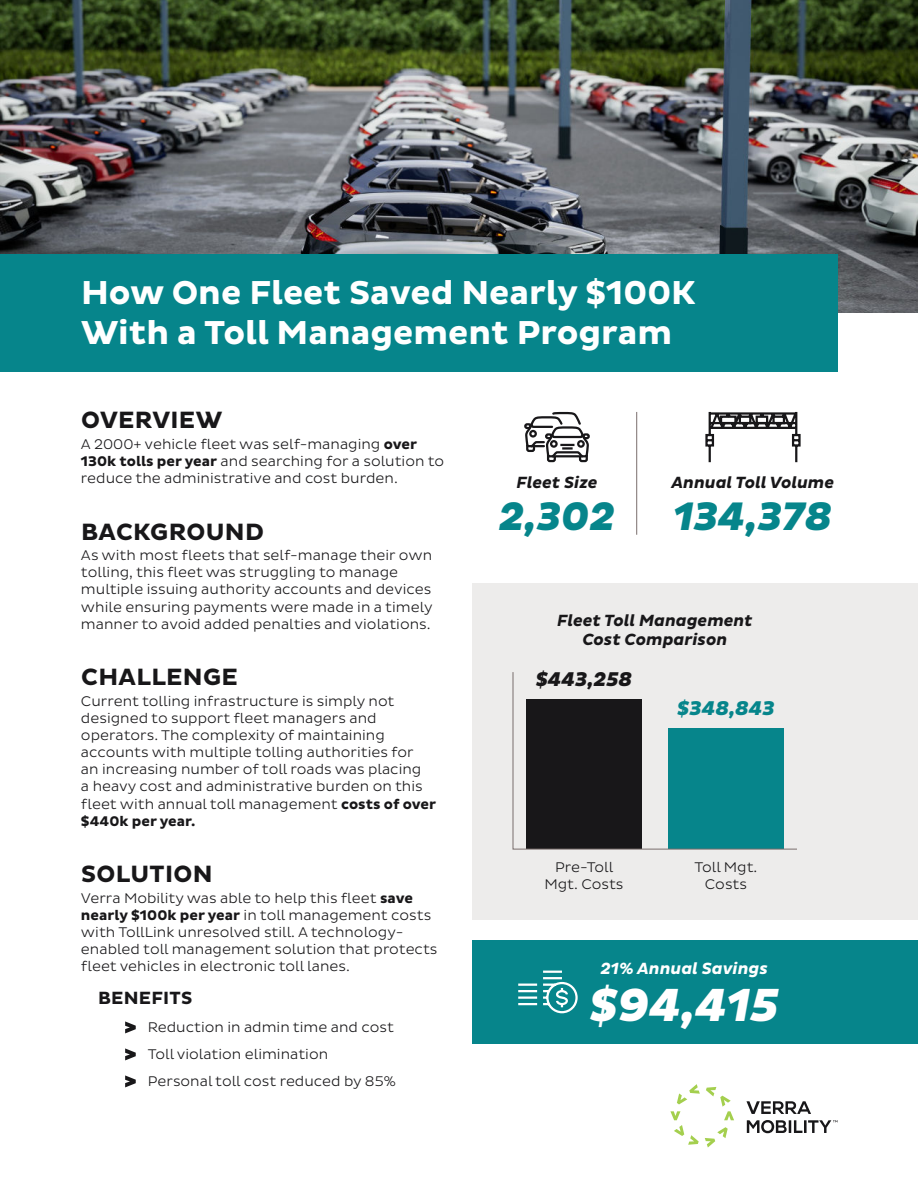
<style>
.page{position:relative;width:918px;height:1188px;background:#fff}
.page>*{position:absolute;margin:0;border:0;box-sizing:border-box;transform-origin:0 0}
.t1{font:italic 800 47.25px "Pluto Sans";color:#fff}
.t2{font:italic 800 40.5px "Pluto Sans";color:#06858b}
.t3{font:700 33.75px/40.5px "Pluto Sans";color:#fff}
.t4{font:700 24px "Pluto Sans";letter-spacing:.015em;color:#181719}
.t5{font:italic 800 20.25px "Pluto Sans";color:#181719}
.t6{font:italic 800 20.25px "Pluto Sans";color:#06858b}
.t7{font:700 18px "Pluto Sans";letter-spacing:.015em;color:#181719}
.t8{font:italic 700 16.5px/19.8px "Pluto Sans";color:#181719;text-align:center}
.t9{font:italic 700 16.5px "Pluto Sans";color:#fff}
.t10{font:300 14.25px/17.1px "Pluto Sans";color:#181719}
.s1{font-weight:700}
</style>
<div class="page">
<div style="left:473px;top:584px;width:445px;height:336px;background:#edeceb"></div>
<div style="left:473px;top:940px;width:445px;height:104px;background:#06858b"></div>
<svg style="left:125px;top:1021px;width:11px;height:12px"></svg>
<svg style="left:125px;top:1048px;width:11px;height:12px"></svg>
<svg style="left:125px;top:1075px;width:11px;height:12px"></svg>
<img style="left:0;top:0;width:918px;height:313px">
<div style="left:0;top:254px;width:838px;height:117px;background:#06858b"></div>
<svg style="left:670px;top:1084px;width:64px;height:64px"></svg>
<svg style="left:747px;top:1101px;width:91px;height:32px"></svg>
<svg style="left:512px;top:672px;width:285px;height:178px"></svg>
<svg style="left:524px;top:411px;width:66px;height:52px"></svg>
<hr style="left:636px;top:412px;width:1px;height:123px;background:#796e6c">
<svg style="left:518px;top:970px;width:60px;height:44px"></svg>
<svg style="left:705px;top:411px;width:96px;height:52px"></svg>
<h3 class="t3" style="left:81px;top:274px;width:616px">How One Fleet Saved Nearly $100K<br>With a Toll Management Program</h3>
<h3 class="t4" style="left:81px;top:410px;width:143px">OVERVIEW</h3>
<p class="t10" style="left:81px;top:436px;width:365px">A 2000+ vehicle fleet was self-managing <span class="s1">over<br>130k tolls per year</span> and searching for a solution to reduce the administrative and cost burden.</p>
<h3 class="t4" style="left:81px;top:521px;width:184px">BACKGROUND</h3>
<p class="t10" style="left:81px;top:548px;width:353px">As with most fleets that self-manage their own tolling, this fleet was struggling to manage multiple issuing authority accounts and devices while ensuring payments were made in a timely manner to avoid added penalties and violations.</p>
<h3 class="t4" style="left:81px;top:667px;width:158px">CHALLENGE</h3>
<p class="t10" style="left:81px;top:694px;width:357px">Current tolling infrastructure is simply not designed to support fleet managers and operators. The complexity of maintaining accounts with multiple tolling authorities for<br>an increasing number of toll roads was placing<br>a heavy cost and administrative burden on this fleet with annual toll management <span class="s1">costs of over $440k per year.</span></p>
<h3 class="t4" style="left:81px;top:864px;width:133px">SOLUTION</h3>
<p class="t10" style="left:81px;top:891px;width:358px">Verra Mobility was able to help this fleet <span class="s1">save nearly $100k per year</span> in toll management costs with TollLink unresolved still. A technology&shy;enabled toll management solution that protects fleet vehicles in electronic toll lanes.</p>
<p class="t7" style="left:98px;top:990px;width:96px">BENEFITS</p>
<p class="t10" style="left:148px;top:1015px;width:249px;line-height:27px">Reduction in admin time and cost<br>Toll violation elimination<br>Personal toll cost reduced by 85%</p>
<p class="t8" style="left:516px;top:474px;width:83px">Fleet Size</p>
<h2 class="t2" style="left:499px;top:499px;width:118px">2,302</h2>
<p class="t8" style="left:672px;top:474px;width:164px">Annual Toll Volume</p>
<h2 class="t2" style="left:673px;top:499px;width:160px">134,378</h2>
<p class="t8" style="left:557px;top:611px;width:197px">Fleet Toll Management<br>Cost Comparison</p>
<h3 class="t5" style="left:536px;top:670px;width:98px">$443,258</h3>
<h3 class="t6" style="left:677px;top:699px;width:99px">$348,843</h3>
<p class="t10" style="left:544px;top:860px;width:81px;text-align:center">Pre-Toll<br>Mgt. Costs</p>
<p class="t10" style="left:695px;top:860px;width:64px;text-align:center">Toll Mgt.<br>Costs</p>
<p class="t9" style="left:600px;top:962px;width:169px">21% Annual Savings</p>
<h1 class="t1" style="left:589px;top:985px;width:191px">$94,415</h1>
</div>
